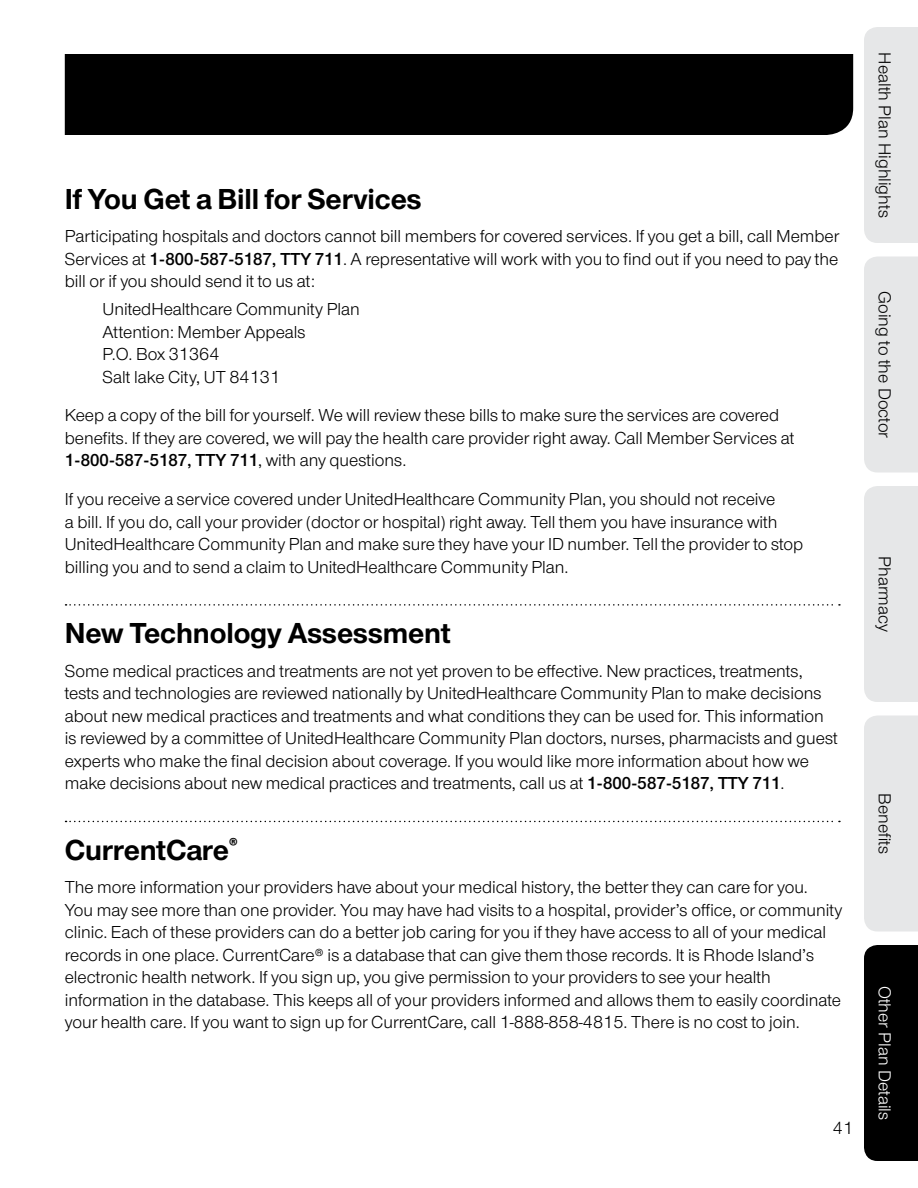
<style>
.page{position:relative;width:918px;height:1188px;background:#fff}
.page>*{position:absolute;margin:0;border:0;box-sizing:border-box;transform-origin:0 0}
.t1{font:700 30px "UHC Sans";letter-spacing:-.005em;color:#000}
.t2{font:18px/22.5px "UHC Sans";color:#000}
.t3{font:18px "UHC Sans";color:#fff}
.s1{font-weight:600}
</style>
<div class="page">
<svg style="left:66px;top:821px;width:774px;height:1px"></svg>
<svg style="left:66px;top:604px;width:774px;height:2px"></svg>
<div style="left:65px;top:54px;width:788px;height:81px;background:#000"></div>
<div style="left:864px;top:945px;width:54px;height:216px;background:#000"></div>
<div style="left:864px;top:716px;width:54px;height:216px;background:#e6e7e8"></div>
<div style="left:864px;top:486px;width:54px;height:216px;background:#e6e7e8"></div>
<div style="left:864px;top:27px;width:54px;height:216px;background:#e6e7e8"></div>
<div style="left:864px;top:256px;width:54px;height:216px;background:#e6e7e8"></div>
<h1 class="t1" style="left:65px;top:179px;width:358px">If You Get a Bill for Services</h1>
<p class="t2" style="left:65px;top:224px;width:776px;text-align:justify">Participating hospitals and doctors cannot bill members for covered services. If you get a bill, call Member Services at <span class="s1">1-800-587-5187, TTY 711</span>. A representative will work with you to find out if you need to pay the bill or if you should send it to us at:</p>
<p class="t2" style="left:103px;top:297px;width:259px">UnitedHealthcare Community Plan<br>Attention: Member Appeals<br>P.O. Box 31364<br>Salt lake City, UT 84131</p>
<p class="t2" style="left:65px;top:404px;width:731px">Keep a copy of the bill for yourself. We will review these bills to make sure the services are covered benefits. If they are covered, we will pay the health care provider right away. Call Member Services at<br><span class="s1">1-800-587-5187, TTY 711</span>, with any questions.</p>
<p class="t2" style="left:65px;top:487px;width:740px">If you receive a service covered under UnitedHealthcare Community Plan, you should not receive<br>a bill. If you do, call your provider (doctor or hospital) right away. Tell them you have insurance with UnitedHealthcare Community Plan and make sure they have your ID number. Tell the provider to stop billing you and to send a claim to UnitedHealthcare Community Plan.</p>
<h1 class="t1" style="left:65px;top:613px;width:388px">New Technology Assessment</h1>
<p class="t2" style="left:65px;top:659px;width:775px">Some medical practices and treatments are not yet proven to be effective. New practices, treatments, tests and technologies are reviewed nationally by UnitedHealthcare Community Plan to make decisions about new medical practices and treatments and what conditions they can be used for. This information is reviewed by a committee of UnitedHealthcare Community Plan doctors, nurses, pharmacists and guest experts who make the final decision about coverage. If you would like more information about how we make decisions about new medical practices and treatments, call us at <span class="s1">1-800-587-5187, TTY 711</span>.</p>
<h1 class="t1" style="left:65px;top:830px;width:175px">CurrentCare<sup>®</sup></h1>
<p class="t2" style="left:65px;top:875px;width:779px">The more information your providers have about your medical history, the better they can care for you.<br>You may see more than one provider. You may have had visits to a hospital, provider’s office, or community clinic. Each of these providers can do a better job caring for you if they have access to all of your medical records in one place. CurrentCare® is a database that can give them those records. It is Rhode Island’s electronic health network. If you sign up, you give permission to your providers to see your health information in the database. This keeps all of your providers informed and allows them to easily coordinate your health care. If you want to sign up for CurrentCare, call 1-888-858-4815. There is no cost to join.</p>
<p class="t2" style="left:833px;top:1116px;width:22px">41</p>
<p class="t2" style="left:897px;top:52px;width:167px;rotate:90deg">Health Plan Highlights</p>
<p class="t2" style="left:897px;top:291px;width:149px;rotate:90deg">Going to the Doctor</p>
<p class="t2" style="left:897px;top:556px;width:77px;rotate:90deg">Pharmacy</p>
<p class="t2" style="left:897px;top:793px;width:62px;rotate:90deg">Benefits</p>
<p class="t3" style="left:897px;top:986px;width:136px;rotate:90deg">Other Plan Details</p>
</div>
